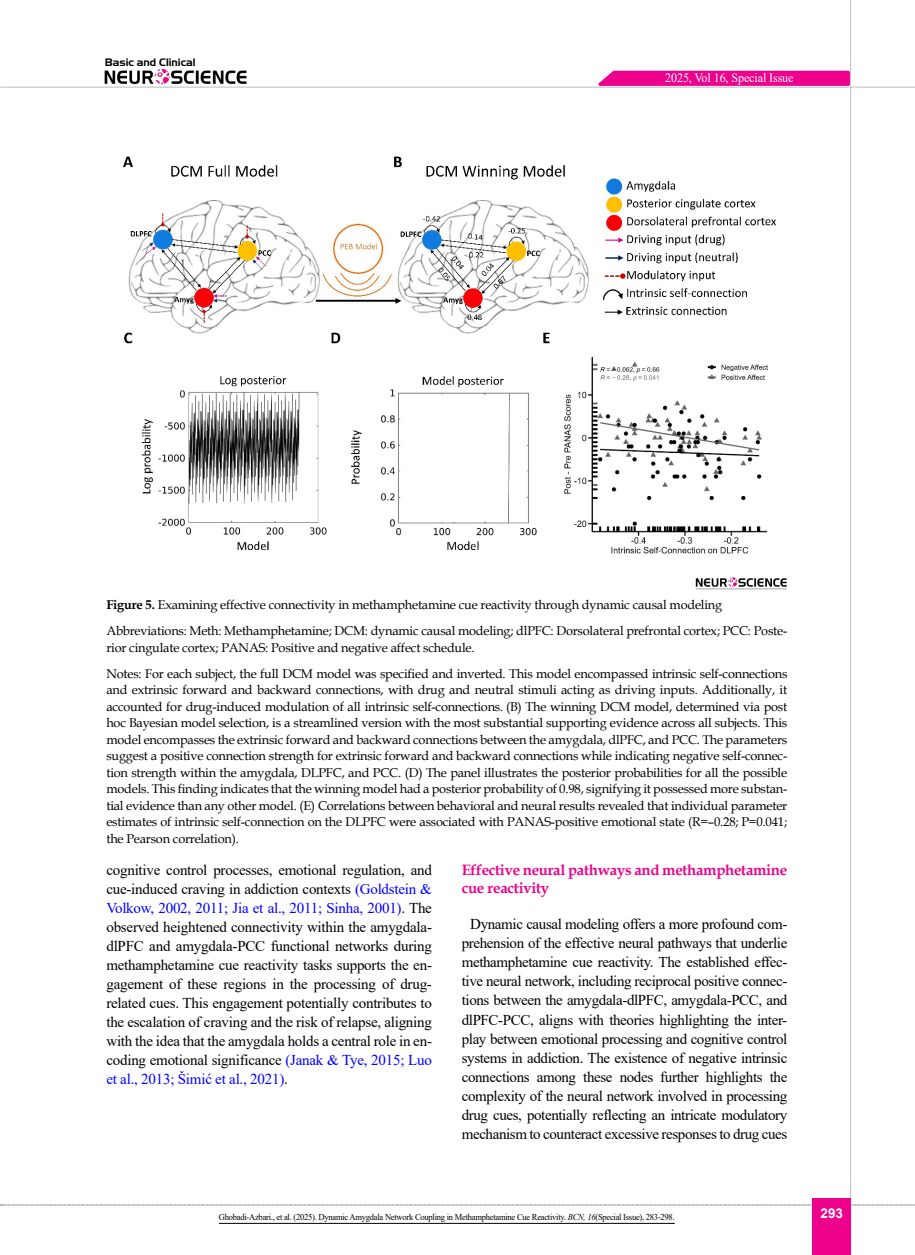
<style>
.page{position:relative;width:915px;height:1255px;background:#fff}
.page>*{position:absolute;margin:0;border:0;box-sizing:border-box;transform-origin:0 0}
.t1{font:15px/19px "Times New Roman";letter-spacing:-.025em;color:#000;text-align:justify}
.t2{font:700 15px/18px "Book Antiqua";letter-spacing:-.02em;color:#ec008c}
.t3{font:700 13.5px "Arial";color:#fff}
.t4{font:12.75px/16.5px "Book Antiqua";letter-spacing:-.015em;color:#000}
.t5{font:12.75px "Times New Roman";letter-spacing:-.01em;color:#fff;scale:.95 1}
.t6{font:10.5px "Aero Regular SWFTE";color:#000}
.t7{font:9px "Times New Roman";letter-spacing:-.03em;color:#000;scale:.95 1}
.s1{font-weight:700}
.s2{color:#00f}
.s3{font-style:italic}
</style>
<div class="page">
<svg style="left:1px;top:1204px;width:914px;height:1px"></svg>
<hr style="left:849px;top:0;width:1px;height:1254px;background:#c2c4c6">
<hr style="left:0;top:87px;width:914px;height:1px;background:#c2c4c6">
<img style="left:104px;top:69px;width:143px;height:16px">
<div style="left:812px;top:1198px;width:38px;height:56px;background:#ec008c"></div>
<svg style="left:591px;top:69px;width:260px;height:18px;background:#ee32a2"></svg>
<img style="left:123px;top:156px;width:653px;height:398px">
<img style="left:695px;top:577px;width:92px;height:13px">
<hr style="left:219px;top:1222px;width:455px;height:1px;background:#000">
<p class="t6" style="left:105px;top:56px;width:92px">Basic and Clinical</p>
<p class="t5" style="left:665px;top:69px;width:137px">2025, Vol 16, Special Issue</p>
<p class="t4" style="left:106px;top:591px;width:682px;line-height:26.2px"><span class="s1">Figure 5.</span> Examining effective connectivity in methamphetamine cue reactivity through dynamic causal modeling<br>Abbreviations: Meth: Methamphetamine; DCM: dynamic causal modeling; dlPFC: Dorsolateral prefrontal cortex; PCC: Poste-</p>
<p class="t4" style="left:106px;top:633px;width:682px;line-height:26.2px">rior cingulate cortex; PANAS: Positive and negative affect schedule.<br>Notes: For each subject, the full DCM model was specified and inverted. This model encompassed intrinsic self-connections</p>
<p class="t4" style="left:106px;top:681px;width:682px;text-align:justify">and extrinsic forward and backward connections, with drug and neutral stimuli acting as driving inputs. Additionally, it accounted for drug-induced modulation of all intrinsic self-connections. (B) The winning DCM model, determined via post hoc Bayesian model selection, is a streamlined version with the most substantial supporting evidence across all subjects. This model encompasses the extrinsic forward and backward connections between the amygdala, dlPFC, and PCC. The parameters suggest a positive connection strength for extrinsic forward and backward connections while indicating negative self-connec&shy;tion strength within the amygdala, DLPFC, and PCC. (D) The panel illustrates the posterior probabilities for all the possible models. This finding indicates that the winning model had a posterior probability of 0.98, signifying it possessed more substan&shy;tial evidence than any other model. (E) Correlations between behavioral and neural results revealed that individual parameter estimates of intrinsic self-connection on the DLPFC were associated with PANAS-positive emotional state (R=–0.28; P=0.041; the Pearson correlation).</p>
<p class="t1" style="left:106px;top:859px;width:327px">cognitive control processes, emotional regulation, and cue-induced craving in addiction contexts <span class="s2">(Goldstein &amp; Volkow, 2002, 2011; Jia et al., 2011; Sinha, 2001)</span>. The observed heightened connectivity within the amygdala&shy;dlPFC and amygdala-PCC functional networks during methamphetamine cue reactivity tasks supports the en&shy;gagement of these regions in the processing of drug&shy;related cues. This engagement potentially contributes to the escalation of craving and the risk of relapse, aligning with the idea that the amygdala holds a central role in en&shy;coding emotional significance <span class="s2">(Janak &amp; Tye, 2015; Luo et al., 2013; Šimić et al., 2021)</span>.</p>
<p class="t2" style="left:461px;top:861px;width:327px">Effective neural pathways and methamphetamine cue reactivity</p>
<p class="t1" style="left:461px;top:914px;width:327px;text-align:center">Dynamic causal modeling offers a more profound com&shy;prehension of the effective neural pathways that underlie methamphetamine cue reactivity. The established effec&shy;tive neural network, including reciprocal positive connec&shy;tions between the amygdala-dlPFC, amygdala-PCC, and dlPFC-PCC, aligns with theories highlighting the inter&shy;play between emotional processing and cognitive control systems in addiction. The existence of negative intrinsic connections among these nodes further highlights the complexity of the neural network involved in processing drug cues, potentially reflecting an intricate modulatory mechanism to counteract excessive responses to drug cues</p>
<p class="t7" style="left:219px;top:1210px;width:481px">Ghobadi-Azbari., et al. (2025). Dynamic Amygdala Network Coupling in Methamphetamine Cue Reactivity. <span class="s3">BCN, 16</span>(Special Issue), 283-298.</p>
<p class="t3" style="left:820px;top:1203px;width:24px">293</p>
</div>
